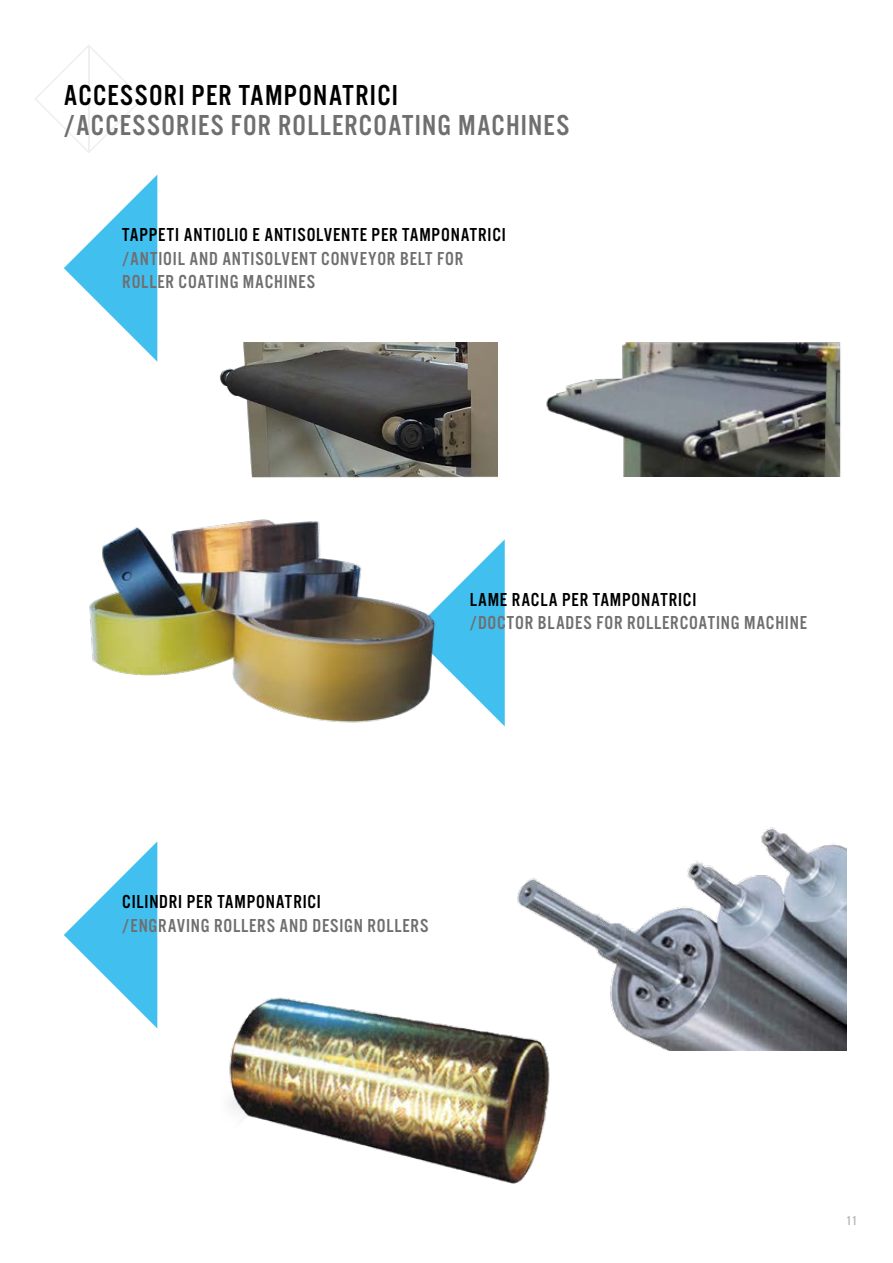
<style>
.page{position:relative;width:893px;height:1263px;background:#fff}
.page>*{position:absolute;margin:0;border:0;box-sizing:border-box;transform-origin:0 0}
.t1{font:30px "Alternate Got No 3 D";letter-spacing:.04em;color:#706f6f}
.t2{font:30px "Alternate Got No 3 D";letter-spacing:.04em;color:#000}
.t3{font:19.5px/23.4px "Alternate Got No 3 D";letter-spacing:.04em;color:#706f6f}
.t4{font:19.5px "Alternate Got No 3 D";letter-spacing:.04em;color:#000}
.t5{font:13.5px "Alternate Got No 3 D";color:#b7b7b8}
</style>
<div class="page">
<svg style="left:64px;top:175px;width:93px;height:187px"></svg>
<svg style="left:446px;top:539px;width:59px;height:187px"></svg>
<svg style="left:64px;top:842px;width:93px;height:186px"></svg>
<svg style="left:35px;top:45px;width:108px;height:108px"></svg>
<img style="left:517px;top:827px;width:329px;height:223px">
<img style="left:229px;top:979px;width:336px;height:205px">
<img style="left:220px;top:343px;width:278px;height:135px">
<img style="left:546px;top:342px;width:295px;height:135px">
<img style="left:89px;top:519px;width:357px;height:204px">
<h1 class="t2" style="left:64px;top:79px;width:336px">ACCESSORI PER TAMPONATRICI</h1>
<h1 class="t1" style="left:64px;top:109px;width:507px">/ACCESSORIES FOR ROLLERCOATING MACHINES</h1>
<p class="t4" style="left:122px;top:225px;width:385px">TAPPETI ANTIOLIO E ANTISOLVENTE PER TAMPONATRICI</p>
<p class="t3" style="left:122px;top:247px;width:343px">/ANTIOIL AND ANTISOLVENT CONVEYOR BELT FOR<br>ROLLER COATING MACHINES</p>
<p class="t4" style="left:470px;top:589px;width:228px">LAME RACLA PER TAMPONATRICI</p>
<p class="t3" style="left:470px;top:612px;width:339px">/DOCTOR BLADES FOR ROLLERCOATING MACHINE</p>
<p class="t4" style="left:122px;top:891px;width:200px">CILINDRI PER TAMPONATRICI</p>
<p class="t3" style="left:122px;top:914px;width:307px">/ENGRAVING ROLLERS AND DESIGN ROLLERS</p>
<p class="t5" style="left:846px;top:1213px;width:13px">11</p>
</div>
